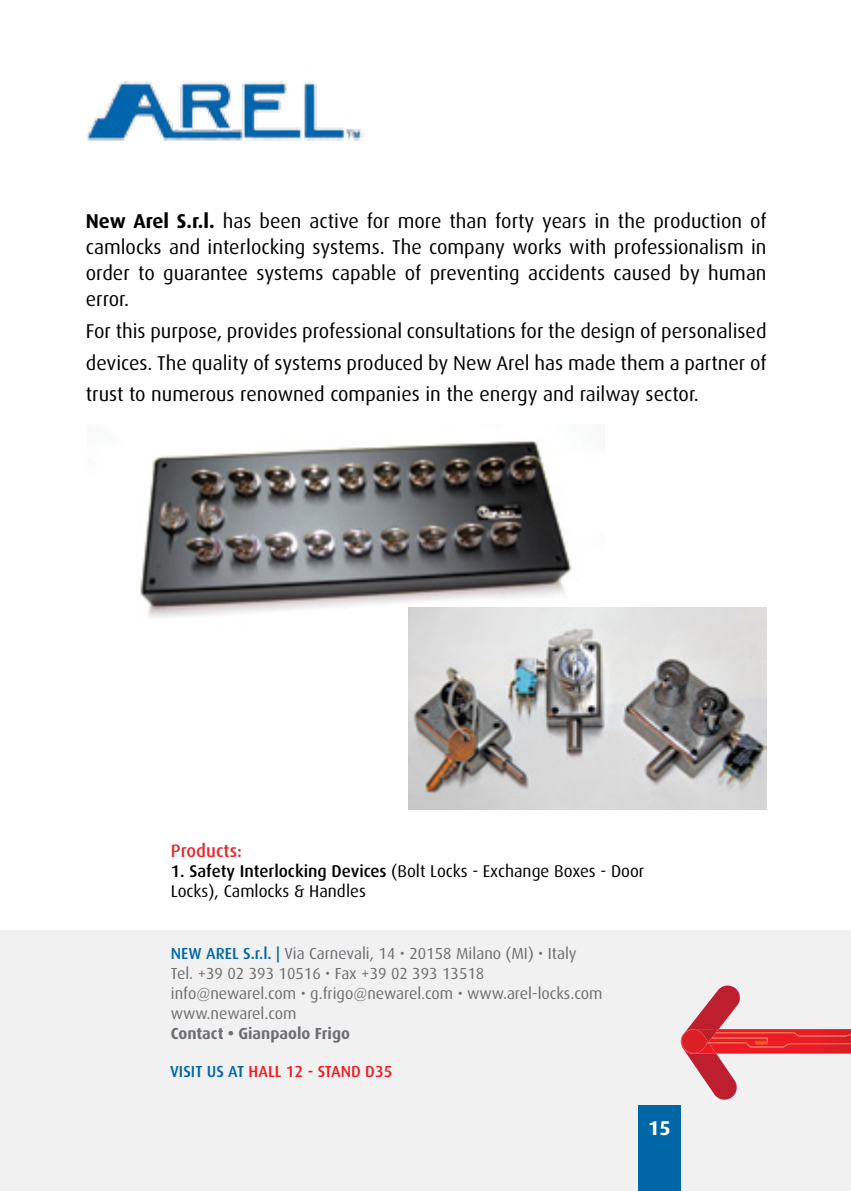
<style>
.page{position:relative;width:851px;height:1191px;background:#fff}
.page>*{position:absolute;margin:0;border:0;box-sizing:border-box;transform-origin:0 0}
.t1{font:20px/26px "Dax";color:#000;text-align:justify}
.t2{font:700 20px "Dax";color:#fff}
.t3{font:500 18px "Dax";color:#e52a30}
.t4{font:17px/20px "Dax";color:#000}
.t5{font:16px/20px "Dax";color:#6d6e71}
.t6{font:500 16px "Dax";color:#ed1d24}
.t7{font:700 16px "Dax";color:#6d6e71}
.s1{font-weight:700}
.s2{font-weight:500}
.s3{font-weight:500;color:#0067a6}
.s4{color:#0067a6}
</style>
<div class="page">
<img style="left:140px;top:441px;width:464px;height:192px">
<div style="left:0;top:930px;width:850px;height:261px;background:#f1f1f2"></div>
<div style="left:638px;top:1106px;width:42px;height:85px;background:#0067a6"></div>
<svg style="left:680px;top:985px;width:170px;height:206px"></svg>
<img style="left:86px;top:81px;width:277px;height:60px">
<img style="left:409px;top:608px;width:357px;height:201px">
<p class="t1" style="left:86px;top:208px;width:682px"><span class="s1">New Arel S.r.l.</span> has been active for more than forty years in the production of camlocks and interlocking systems. The company works with professionalism in order to guarantee systems capable of preventing accidents caused by human error.</p>
<p class="t1" style="left:86px;top:318px;width:682px">For this purpose, provides professional consultations for the design of personalised</p>
<p class="t1" style="left:86px;top:350px;width:682px">devices. The quality of systems produced by New Arel has made them a partner of</p>
<p class="t1" style="left:86px;top:381px;width:614px">trust to numerous renowned companies in the energy and railway sector.</p>
<p class="t3" style="left:171px;top:840px;width:73px">Products:</p>
<p class="t4" style="left:171px;top:861px;width:475px"><span class="s2">1. Safety Interlocking Devices</span> (Bolt Locks - Exchange Boxes - Door<br>Locks), Camlocks &amp; Handles</p>
<p class="t5" style="left:171px;top:943px;width:407px"><span class="s3">NEW AREL S.r.l. |</span> Via Carnevali, 14 • 20158 Milano (MI) • Italy<br>Tel. +39 02 393 10516 • Fax +39 02 393 13518</p>
<p class="t5" style="left:171px;top:983px;width:433px">info@newarel.com • g.frigo@newarel.com • www.arel-locks.com</p>
<p class="t5" style="left:171px;top:1003px;width:127px">www.newarel.com</p>
<p class="t7" style="left:171px;top:1024px;width:181px">Contact • Gianpaolo Frigo</p>
<p class="t6" style="left:170px;top:1062px;width:224px"><span class="s4">VISIT US AT</span> HALL 12 - STAND D35</p>
<p class="t2" style="left:648px;top:1117px;width:24px">15</p>
</div>
